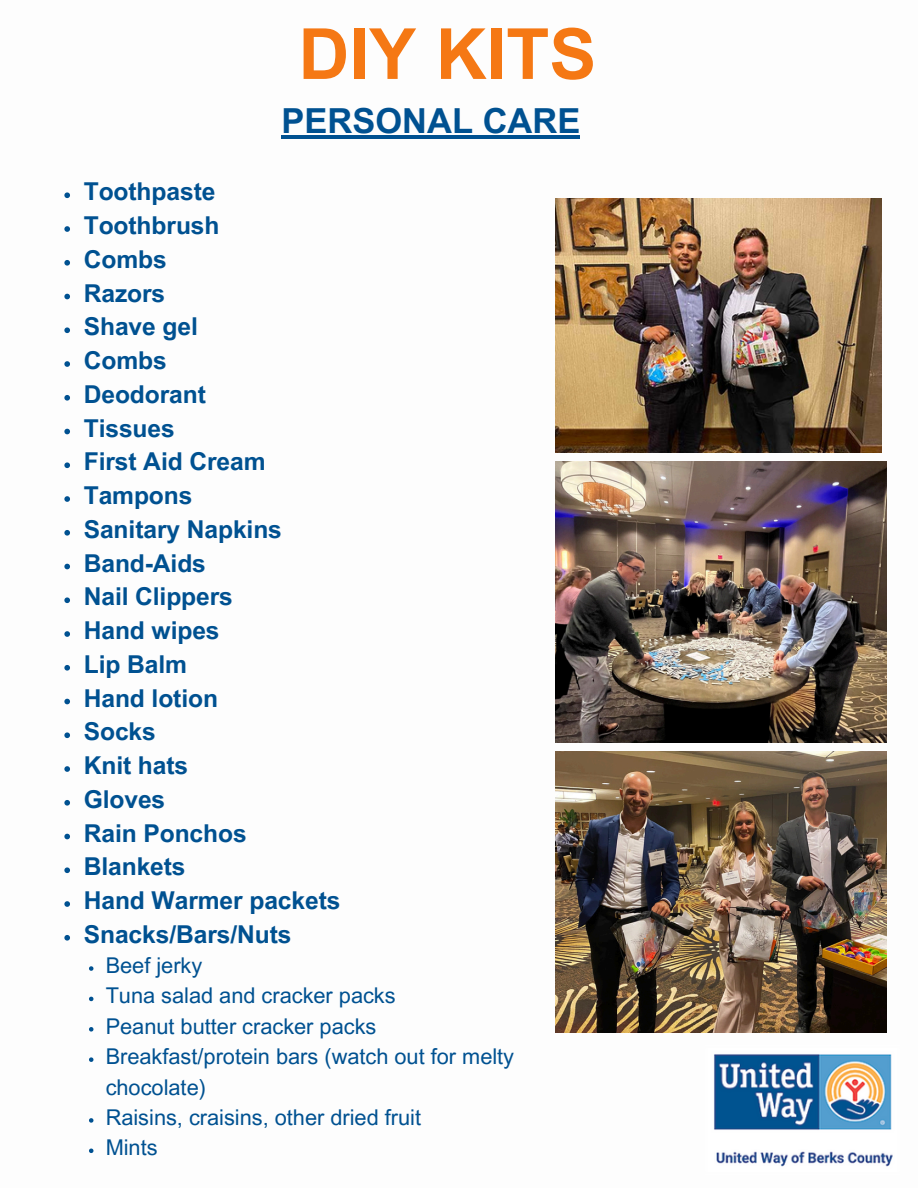
<style>
.page{position:relative;width:918px;height:1188px;background:#fff}
.page>*{position:absolute;margin:0;border:0;box-sizing:border-box;transform-origin:0 0}
.t1{font:700 70.5px "Arial MT Pro";color:#f57814}
.t2{font:700 34.5px "Arial MT Pro";color:#005191}
.t3{font:700 24.6px "Arial MT Pro";letter-spacing:-.005em;color:#005191}
.t4{font:21.75px/30.3px "Arial MT Pro";color:#005191}
</style>
<div class="page">
<img style="left:713px;top:1054px;width:180px;height:113px">
<svg style="left:64px;top:192px;width:6px;height:6px"></svg>
<svg style="left:64px;top:226px;width:6px;height:6px"></svg>
<svg style="left:64px;top:260px;width:6px;height:6px"></svg>
<svg style="left:64px;top:294px;width:6px;height:5px"></svg>
<svg style="left:64px;top:327px;width:6px;height:6px"></svg>
<svg style="left:64px;top:361px;width:6px;height:6px"></svg>
<svg style="left:64px;top:395px;width:6px;height:6px"></svg>
<svg style="left:64px;top:429px;width:6px;height:5px"></svg>
<svg style="left:64px;top:462px;width:6px;height:6px"></svg>
<svg style="left:64px;top:496px;width:6px;height:6px"></svg>
<svg style="left:64px;top:530px;width:6px;height:6px"></svg>
<svg style="left:64px;top:564px;width:6px;height:5px"></svg>
<svg style="left:64px;top:597px;width:6px;height:6px"></svg>
<svg style="left:64px;top:631px;width:6px;height:6px"></svg>
<svg style="left:64px;top:665px;width:6px;height:6px"></svg>
<svg style="left:64px;top:699px;width:6px;height:5px"></svg>
<svg style="left:64px;top:732px;width:6px;height:6px"></svg>
<svg style="left:64px;top:766px;width:6px;height:6px"></svg>
<svg style="left:64px;top:800px;width:6px;height:6px"></svg>
<svg style="left:64px;top:834px;width:6px;height:5px"></svg>
<svg style="left:64px;top:867px;width:6px;height:6px"></svg>
<svg style="left:64px;top:901px;width:6px;height:6px"></svg>
<svg style="left:64px;top:935px;width:6px;height:6px"></svg>
<hr style="left:281px;top:135px;width:299px;height:4px;background:#005191">
<img style="left:555px;top:461px;width:331px;height:282px">
<img style="left:555px;top:198px;width:327px;height:254px">
<img style="left:555px;top:751px;width:331px;height:282px">
<svg style="left:89px;top:966px;width:4px;height:5px"></svg>
<svg style="left:89px;top:997px;width:4px;height:4px"></svg>
<svg style="left:89px;top:1027px;width:4px;height:5px"></svg>
<svg style="left:89px;top:1057px;width:4px;height:5px"></svg>
<svg style="left:89px;top:1118px;width:4px;height:5px"></svg>
<svg style="left:89px;top:1149px;width:4px;height:4px"></svg>
<p class="t1" style="left:299px;top:28px;width:299px">DIY KITS</p>
<p class="t2" style="left:281px;top:108px;width:300px">PERSONAL CARE</p>
<h2 class="t3" style="left:84px;top:182px;width:133px">Toothpaste</h2>
<p class="t3" style="left:84px;top:216px;width:137px">Toothbrush</p>
<p class="t3" style="left:84px;top:250px;width:85px">Combs</p>
<p class="t3" style="left:84px;top:284px;width:83px">Razors</p>
<p class="t3" style="left:84px;top:317px;width:116px">Shave gel</p>
<p class="t3" style="left:84px;top:351px;width:85px">Combs</p>
<p class="t3" style="left:84px;top:385px;width:124px">Deodorant</p>
<p class="t3" style="left:84px;top:419px;width:93px">Tissues</p>
<p class="t3" style="left:84px;top:452px;width:183px">First Aid Cream</p>
<p class="t3" style="left:84px;top:486px;width:110px">Tampons</p>
<p class="t3" style="left:84px;top:520px;width:200px">Sanitary Napkins</p>
<p class="t3" style="left:84px;top:554px;width:124px">Band-Aids</p>
<p class="t3" style="left:84px;top:587px;width:151px">Nail Clippers</p>
<p class="t3" style="left:84px;top:621px;width:137px">Hand wipes</p>
<p class="t3" style="left:84px;top:655px;width:105px">Lip Balm</p>
<p class="t3" style="left:84px;top:689px;width:136px">Hand lotion</p>
<p class="t3" style="left:84px;top:722px;width:74px">Socks</p>
<p class="t3" style="left:84px;top:756px;width:106px">Knit hats</p>
<p class="t3" style="left:84px;top:790px;width:83px">Gloves</p>
<p class="t3" style="left:84px;top:824px;width:165px">Rain Ponchos</p>
<p class="t3" style="left:84px;top:857px;width:103px">Blankets</p>
<p class="t3" style="left:84px;top:891px;width:258px">Hand Warmer packets</p>
<p class="t3" style="left:84px;top:925px;width:209px">Snacks/Bars/Nuts</p>
<p class="t4" style="left:106px;top:953px;width:98px">Beef jerky</p>
<p class="t4" style="left:106px;top:983px;width:292px">Tuna salad and cracker packs</p>
<p class="t4" style="left:106px;top:1014px;width:272px">Peanut butter cracker packs</p>
<p class="t4" style="left:106px;top:1044px;width:410px">Breakfast/protein bars (watch out for melty chocolate)</p>
<p class="t4" style="left:106px;top:1105px;width:317px">Raisins, craisins, other dried fruit</p>
<p class="t4" style="left:106px;top:1135px;width:53px">Mints</p>
</div>
